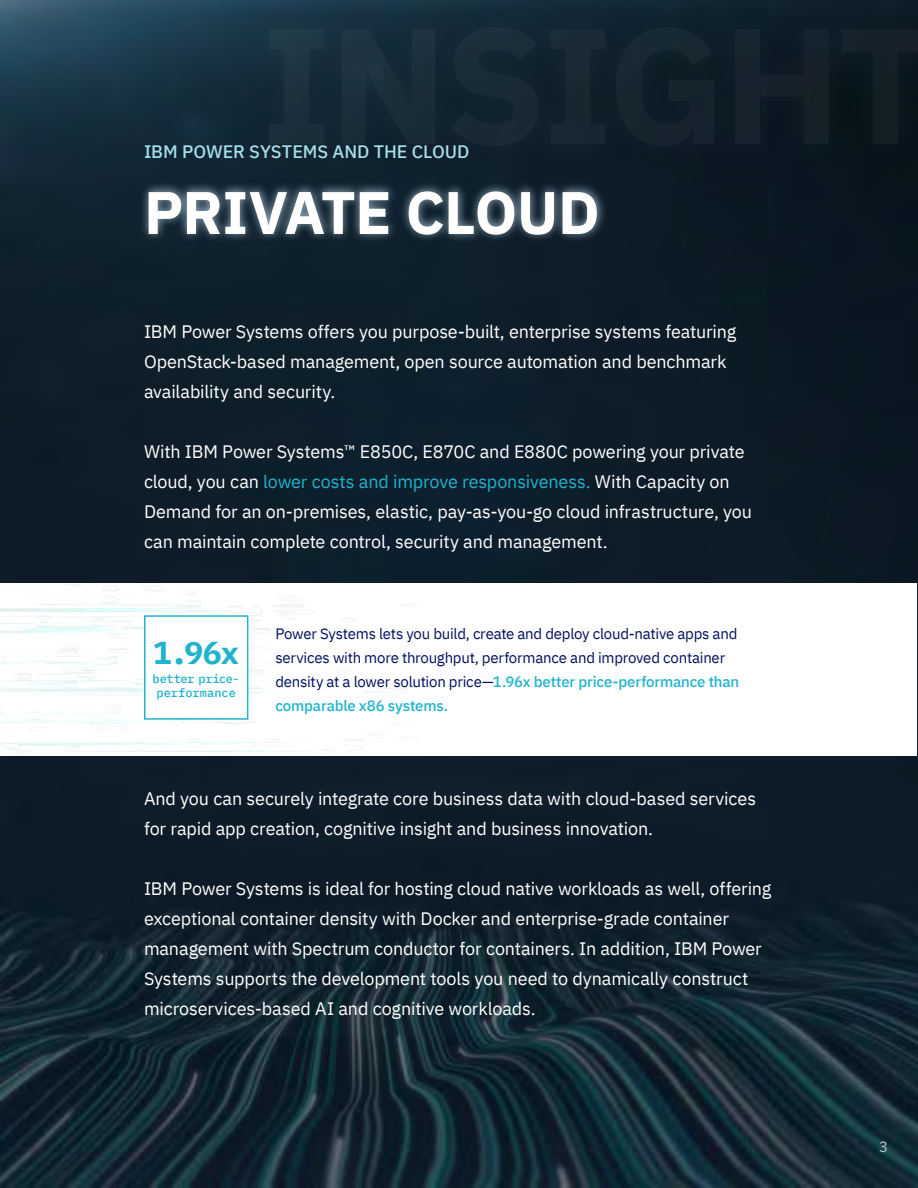
<style>
.page{position:relative;width:918px;height:1188px;background:#fff}
.page>*{position:absolute;margin:0;border:0;box-sizing:border-box;transform-origin:0 0}
.t1{font:700 60px "IBM Plex Sans";letter-spacing:-.01em;color:#fff}
.t2{font:700 31.5px "IBM Plex Mono";color:#20b3cd}
.t3{font:18px/30px "IBM Plex Sans";letter-spacing:-.01em;color:#fff}
.t4{font:500 18px "IBM Plex Sans";color:#a6e0eb}
.t5{font:15px/24px "IBM Plex Sans";letter-spacing:-.015em;color:#000f5e}
.t6{font:15px "IBM Plex Sans";color:#bdbfc4}
.t7{font:500 12px/14.4px "IBM Plex Mono";letter-spacing:-.01em;color:#20b3cd;text-align:center}
.s1{color:#20b3cd}
.s2{font-weight:500;color:#20b3cd}
</style>
<div class="page">
<img style="left:0;top:0;width:918px;height:1188px">
<div style="left:140px;top:182px;width:467px;height:60px;background:#c9e1f5;opacity:.75"></div>
<div style="left:243px;top:2px;width:675px;height:171px;background:#c9e1f5;opacity:.75"></div>
<div style="left:1px;top:583px;width:916px;height:173px;background:#fff"></div>
<div style="left:144px;top:615px;width:104px;height:105px;background:#fff;border:2px solid #20b3cd"></div>
<p class="t4" style="left:144px;top:138px;width:327px">IBM POWER SYSTEMS AND THE CLOUD</p>
<h1 class="t1" style="left:144px;top:165px;width:457px">PRIVATE CLOUD</h1>
<p class="t3" style="left:144px;top:315px;width:594px">IBM Power Systems offers you purpose-built, enterprise systems featuring<br>OpenStack-based management, open source automation and benchmark availability and security.</p>
<p class="t3" style="left:144px;top:435px;width:610px">With IBM Power Systems™ E850C, E870C and E880C powering your private cloud, you can <span class="s1">lower costs and improve responsiveness.</span> With Capacity on Demand for an on-premises, elastic, pay-as-you-go cloud infrastructure, you can maintain complete control, security and management.</p>
<h2 class="t2" style="left:153px;top:628px;width:88px">1.96x</h2>
<p class="t7" style="left:153px;top:670px;width:89px">better price&shy;performance</p>
<p class="t5" style="left:275px;top:621px;width:465px">Power Systems lets you build, create and deploy cloud-native apps and services with more throughput, performance and improved container density at a lower solution price—<span class="s2">1.96x better price-performance than comparable x86 systems.</span></p>
<p class="t3" style="left:144px;top:782px;width:614px">And you can securely integrate core business data with cloud-based services for rapid app creation, cognitive insight and business innovation.</p>
<p class="t3" style="left:144px;top:872px;width:629px">IBM Power Systems is ideal for hosting cloud native workloads as well, offering exceptional container density with Docker and enterprise-grade container management with Spectrum conductor for containers. In addition, IBM Power Systems supports the development tools you need to dynamically construct microservices-based AI and cognitive workloads.</p>
<p class="t6" style="left:879px;top:1135px;width:10px">3</p>
</div>
